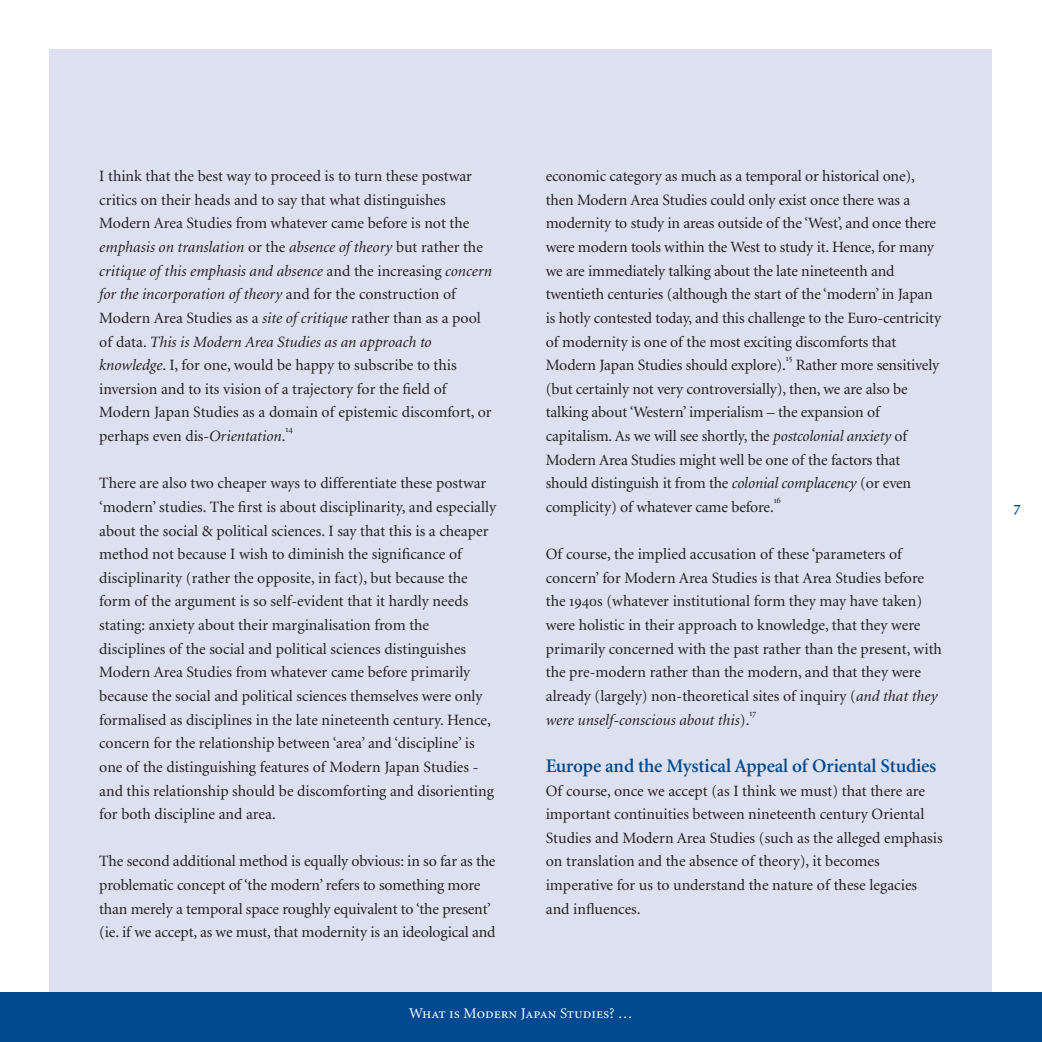
<style>
.page{position:relative;width:1042px;height:1042px;background:#fff}
.page>*{position:absolute;margin:0;border:0;box-sizing:border-box;transform-origin:0 0}
.t1{font:600 19.25px "Minion";letter-spacing:-.01em;color:#014990}
.t2{font:15.75px/23.6px "Minion";color:#231f20}
.t3{font:15.75px "Minion Semibold SC";color:#014990}
.t4{font:14.88px "Minion Regular SC";color:#fff}
.t5{font:9.1px "Minion Regular SC";letter-spacing:-.005em;color:#231f20}
.s1{font-style:italic}
.s2{font-family:"Minion Regular SC"}
</style>
<div class="page">
<div style="left:50px;top:50px;width:942px;height:992px;background:#dde1ef"></div>
<div style="left:0;top:992px;width:1042px;height:50px;background:#014990"></div>
<p class="t2" style="left:99px;top:165px;width:394px">I think that the best way to proceed is to turn these postwar critics on their heads and to say that what distinguishes Modern Area Studies from whatever came before is not the <span class="s1">emphasis on translation</span> or the <span class="s1">absence of theory</span> but rather the <span class="s1">critique of this emphasis and absence</span> and the increasing <span class="s1">concern for the incorporation of theory</span> and for the construction of Modern Area Studies as a <span class="s1">site of critique</span> rather than as a pool of data. <span class="s1">This is Modern Area Studies as an approach to knowledge</span>. I, for one, would be happy to subscribe to this inversion and to its vision of a trajectory for the field of Modern Japan Studies as a domain of epistemic discomfort, or perhaps even dis-<span class="s1">Orientation</span>.</p>
<p class="t5" style="left:285px;top:425px;width:9px">14</p>
<p class="t2" style="left:99px;top:472px;width:398px">There are also two cheaper ways to differentiate these postwar ‘modern’ studies. The first is about disciplinarity, and especially about the social &amp; political sciences. I say that this is a cheaper method not because I wish to diminish the significance of disciplinarity (rather the opposite, in fact), but because the form of the argument is so self-evident that it hardly needs stating: anxiety about their marginalisation from the disciplines of the social and political sciences distinguishes Modern Area Studies from whatever came before primarily because the social and political sciences themselves were only formalised as disciplines in the late nineteenth century. Hence, concern for the relationship between ‘area’ and ‘discipline’ is one of the distinguishing features of Modern Japan Studies - and this relationship should be discomforting and disorienting for both discipline and area.</p>
<p class="t2" style="left:99px;top:850px;width:398px">The second additional method is equally obvious: in so far as the problematic concept of ‘the modern’ refers to something more than merely a temporal space roughly equivalent to ‘the present’ (ie. if we accept, as we must, that modernity is an ideological and</p>
<p class="t2" style="left:546px;top:165px;width:397px">economic category as much as a temporal or historical one), then Modern Area Studies could only exist once there was a modernity to study in areas outside of the ‘West’, and once there were modern tools within the West to study it. Hence, for many we are immediately talking about the late nineteenth and twentieth centuries (although the start of the ‘modern’ in Japan is hotly contested today, and this challenge to the Euro-centricity of modernity is one of the most exciting discomforts that Modern Japan Studies should explore).</p>
<p class="t5" style="left:786px;top:354px;width:8px">15</p>
<p class="t2" style="left:546px;top:354px;width:395px;text-indent:250px">Rather more sensitively (but certainly not very controversially), then, we are also be talking about ‘Western’ imperialism – the expansion of capitalism. As we will see shortly, the <span class="s1">postcolonial anxiety</span> of Modern Area Studies might well be one of the factors that should distinguish it from the <span class="s1">colonial complacency</span> (or even complicity) of whatever came before.</p>
<p class="t5" style="left:774px;top:496px;width:9px">16</p>
<p class="t2" style="left:546px;top:543px;width:398px">Of course, the implied accusation of these ‘parameters of concern’ for Modern Area Studies is that Area Studies before the <span class="s2">1940</span>s (whatever institutional form they may have taken) were holistic in their approach to knowledge, that they were primarily concerned with the past rather than the present, with the pre-modern rather than the modern, and that they were already (largely) non-theoretical sites of inquiry (<span class="s1">and that they were unself-conscious about this</span>).</p>
<p class="t5" style="left:749px;top:708px;width:8px">17</p>
<p class="t1" style="left:546px;top:756px;width:392px">Europe and the Mystical Appeal of Oriental Studies</p>
<p class="t2" style="left:546px;top:779px;width:398px">Of course, once we accept (as I think we must) that there are important continuities between nineteenth century Oriental Studies and Modern Area Studies (such as the alleged emphasis on translation and the absence of theory), it becomes imperative for us to understand the nature of these legacies and influences.</p>
<p class="t4" style="left:409px;top:1006px;width:225px">What is Modern Japan Studies? …</p>
<p class="t3" style="left:1013px;top:499px;width:9px">7</p>
</div>
